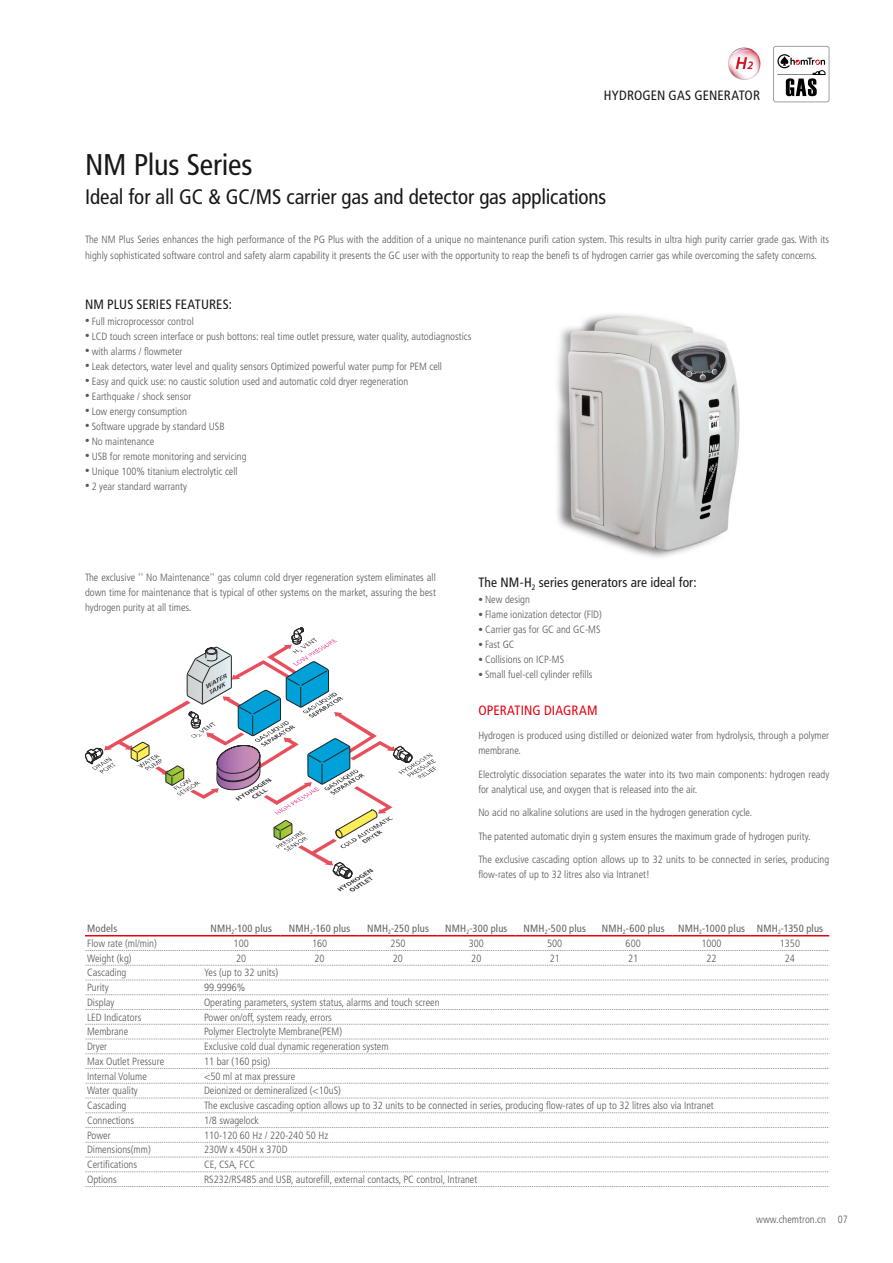
<style>
.page{position:relative;width:893px;height:1263px;background:#fff}
.page>*{position:absolute;margin:0;border:0;box-sizing:border-box;transform-origin:0 0}
.t1{font:condensed 30px "Frutiger LT Std";letter-spacing:-.005em;color:#191817}
.t2{font:condensed 21px "Frutiger LT Std";letter-spacing:-.005em;color:#191817}
.t3{font:condensed 13.5px "Frutiger LT Std";letter-spacing:.01em;color:#191817}
.t4{font:condensed 13.5px "Frutiger LT Std";letter-spacing:.01em;color:#e50012}
.t5{font:300 condensed 10.5px/15px "Frutiger LT Std";color:#595757}
.t6{font:condensed 10.5px "Frutiger LT Std";letter-spacing:.015em;color:#616060}
</style>
<div class="page">
<div style="left:773px;top:46px;width:56px;height:56px;border:1px solid #9fa0a0;border-radius:2px"></div>
<svg style="left:777px;top:54px;width:48px;height:42px"></svg>
<hr style="left:85px;top:935px;width:117px;height:1px;background:#e60012">
<hr style="left:202px;top:935px;width:78px;height:1px;background:#e60012">
<hr style="left:280px;top:935px;width:79px;height:1px;background:#e60012">
<hr style="left:359px;top:935px;width:78px;height:1px;background:#e60012">
<hr style="left:437px;top:935px;width:79px;height:1px;background:#e60012">
<hr style="left:516px;top:935px;width:78px;height:1px;background:#e60012">
<hr style="left:594px;top:935px;width:78px;height:1px;background:#e60012">
<hr style="left:672px;top:935px;width:79px;height:1px;background:#e60012">
<hr style="left:751px;top:935px;width:78px;height:1px;background:#e60012">
<svg style="left:85px;top:950px;width:745px;height:1px"></svg>
<svg style="left:85px;top:965px;width:745px;height:1px"></svg>
<svg style="left:85px;top:980px;width:745px;height:1px"></svg>
<svg style="left:85px;top:994px;width:745px;height:1px"></svg>
<svg style="left:85px;top:1009px;width:745px;height:1px"></svg>
<svg style="left:85px;top:1024px;width:745px;height:1px"></svg>
<svg style="left:85px;top:1039px;width:745px;height:1px"></svg>
<svg style="left:85px;top:1053px;width:745px;height:1px"></svg>
<svg style="left:85px;top:1068px;width:745px;height:1px"></svg>
<svg style="left:85px;top:1083px;width:745px;height:1px"></svg>
<svg style="left:85px;top:1098px;width:745px;height:1px"></svg>
<svg style="left:85px;top:1112px;width:745px;height:1px"></svg>
<svg style="left:85px;top:1127px;width:745px;height:1px"></svg>
<svg style="left:85px;top:1142px;width:745px;height:1px"></svg>
<svg style="left:85px;top:1157px;width:745px;height:1px"></svg>
<svg style="left:85px;top:1171px;width:745px;height:1px"></svg>
<svg style="left:85px;top:1186px;width:745px;height:1px"></svg>
<img style="left:557px;top:314px;width:183px;height:244px">
<svg style="left:85px;top:627px;width:351px;height:265px"></svg>
<img style="left:728px;top:47px;width:32px;height:33px">
<p class="t3" style="left:604px;top:88px;width:158px">HYDROGEN GAS GENERATOR</p>
<h1 class="t1" style="left:85px;top:147px;width:169px">NM Plus Series</h1>
<h2 class="t2" style="left:85px;top:185px;width:523px">Ideal for all GC &amp; GC/MS carrier gas and detector gas applications</h2>
<p class="t5" style="left:85px;top:232px;width:746px">The NM Plus Series enhances the high performance of the PG Plus with the addition of a unique no maintenance purifi cation system. This results in ultra high purity carrier grade gas. With its highly sophisticated software control and safety alarm capability it presents the GC user with the opportunity to reap the benefi ts of hydrogen carrier gas while overcoming the safety concerns.</p>
<p class="t3" style="left:85px;top:296px;width:148px">NM PLUS SERIES FEATURES:</p>
<p class="t5" style="left:85px;top:313px;width:110px"><sup>●</sup> Full microprocessor control</p>
<p class="t5" style="left:85px;top:328px;width:388px"><sup>●</sup> LCD touch screen interface or push bottons: real time outlet pressure, water quality, autodiagnostics</p>
<p class="t5" style="left:85px;top:343px;width:99px"><sup>●</sup> with alarms / flowmeter</p>
<p class="t5" style="left:85px;top:358px;width:359px"><sup>●</sup> Leak detectors, water level and quality sensors Optimized powerful water pump for PEM cell</p>
<p class="t5" style="left:85px;top:373px;width:325px"><sup>●</sup> Easy and quick use: no caustic solution used and automatic cold dryer regeneration</p>
<p class="t5" style="left:85px;top:388px;width:108px"><sup>●</sup> Earthquake / shock sensor</p>
<p class="t5" style="left:85px;top:403px;width:103px"><sup>●</sup> Low energy consumption</p>
<p class="t5" style="left:85px;top:418px;width:141px"><sup>●</sup> Software upgrade by standard USB</p>
<p class="t5" style="left:85px;top:433px;width:71px"><sup>●</sup> No maintenance</p>
<p class="t5" style="left:85px;top:448px;width:163px"><sup>●</sup> USB for remote monitoring and servicing</p>
<p class="t5" style="left:85px;top:463px;width:154px"><sup>●</sup> Unique 100% titanium electrolytic cell</p>
<p class="t5" style="left:85px;top:478px;width:103px"><sup>●</sup> 2 year standard warranty</p>
<p class="t5" style="left:85px;top:570px;width:352px;text-align:justify">The exclusive '' No Maintenance'' gas column cold dryer regeneration system eliminates all down time for maintenance that is typical of other systems on the market, assuring the best hydrogen purity at all times.</p>
<p class="t3" style="left:478px;top:575px;width:220px">The NM-H<sub>2</sub> series generators are ideal for:</p>
<p class="t5" style="left:478px;top:592px;width:53px"><sup>●</sup> New design</p>
<p class="t5" style="left:478px;top:607px;width:125px"><sup>●</sup> Flame ionization detector (FlD)</p>
<p class="t5" style="left:478px;top:622px;width:124px"><sup>●</sup> Carrier gas for GC and GC-MS</p>
<p class="t5" style="left:478px;top:637px;width:38px"><sup>●</sup> Fast GC</p>
<p class="t5" style="left:478px;top:652px;width:87px"><sup>●</sup> Collisions on ICP-MS</p>
<p class="t5" style="left:478px;top:667px;width:116px"><sup>●</sup> Small fuel-cell cylinder refills</p>
<p class="t4" style="left:478px;top:703px;width:121px">OPERATING DIAGRAM</p>
<p class="t5" style="left:478px;top:728px;width:352px">Hydrogen is produced using distilled or deionized water from hydrolysis, through a polymer membrane.</p>
<p class="t5" style="left:478px;top:767px;width:352px">Electrolytic dissociation separates the water into its two main components: hydrogen ready for analytical use, and oxygen that is released into the air.</p>
<p class="t5" style="left:478px;top:805px;width:275px">No acid no alkaline solutions are used in the hydrogen generation cycle.</p>
<p class="t5" style="left:478px;top:829px;width:334px">The patented automatic dryin g system ensures the maximum grade of hydrogen purity.</p>
<p class="t5" style="left:478px;top:852px;width:352px">The exclusive cascading option allows up to 32 units to be connected in series, producing flow-rates of up to 32 litres also via Intranet!</p>
<p class="t6" style="left:87px;top:922px;width:32px">Models</p>
<p class="t6" style="left:210px;top:922px;width:63px">NMH<sub>2</sub>-100 plus</p>
<p class="t6" style="left:289px;top:922px;width:63px">NMH<sub>2</sub>-160 plus</p>
<p class="t6" style="left:367px;top:922px;width:63px">NMH<sub>2</sub>-250 plus</p>
<p class="t6" style="left:445px;top:922px;width:64px">NMH<sub>2</sub>-300 plus</p>
<p class="t6" style="left:524px;top:922px;width:64px">NMH<sub>2</sub>-500 plus</p>
<p class="t6" style="left:602px;top:922px;width:64px">NMH<sub>2</sub>-600 plus</p>
<p class="t6" style="left:678px;top:922px;width:147px">NMH<sub>2</sub>-1000 plus NMH<sub>2</sub>-1350 plus</p>
<p class="t5" style="left:87px;top:936px;width:71px">Flow rate (ml/min)</p>
<p class="t5" style="left:234px;top:936px;width:17px">100</p>
<p class="t5" style="left:312px;top:936px;width:17px">160</p>
<p class="t5" style="left:390px;top:936px;width:17px">250</p>
<p class="t5" style="left:469px;top:936px;width:17px">300</p>
<p class="t5" style="left:547px;top:936px;width:17px">500</p>
<p class="t5" style="left:626px;top:936px;width:17px">600</p>
<p class="t5" style="left:701px;top:936px;width:22px">1000</p>
<p class="t5" style="left:780px;top:936px;width:22px">1350</p>
<p class="t5" style="left:87px;top:951px;width:46px">Weight (kg)</p>
<p class="t5" style="left:236px;top:951px;width:12px">20</p>
<p class="t5" style="left:314px;top:951px;width:12px">20</p>
<p class="t5" style="left:393px;top:951px;width:12px">20</p>
<p class="t5" style="left:471px;top:951px;width:12px">20</p>
<p class="t5" style="left:550px;top:951px;width:12px">21</p>
<p class="t5" style="left:628px;top:951px;width:12px">21</p>
<p class="t5" style="left:706px;top:951px;width:12px">22</p>
<p class="t5" style="left:785px;top:951px;width:12px">24</p>
<p class="t5" style="left:87px;top:965px;width:41px">Cascading</p>
<p class="t5" style="left:204px;top:965px;width:76px">Yes (up to 32 units)</p>
<p class="t5" style="left:87px;top:980px;width:23px">Purity</p>
<p class="t5" style="left:204px;top:980px;width:43px">99.9996%</p>
<p class="t5" style="left:87px;top:995px;width:29px">Display</p>
<p class="t5" style="left:204px;top:995px;width:237px">Operating parameters, system status, alarms and touch screen</p>
<p class="t5" style="left:87px;top:1010px;width:56px">LED Indicators</p>
<p class="t5" style="left:204px;top:1010px;width:129px">Power on/off, system ready, errors</p>
<p class="t5" style="left:87px;top:1024px;width:43px">Membrane</p>
<p class="t5" style="left:204px;top:1024px;width:140px">Polymer Electrolyte Membrane(PEM)</p>
<p class="t5" style="left:87px;top:1039px;width:22px">Dryer</p>
<p class="t5" style="left:204px;top:1039px;width:186px">Exclusive cold dual dynamic regeneration system</p>
<p class="t5" style="left:87px;top:1054px;width:79px">Max Outlet Pressure</p>
<p class="t5" style="left:204px;top:1054px;width:68px">11 bar (160 psig)</p>
<p class="t5" style="left:87px;top:1069px;width:61px">Internal Volume</p>
<p class="t5" style="left:204px;top:1069px;width:93px">&lt;50 ml at max pressure</p>
<p class="t5" style="left:87px;top:1083px;width:52px">Water quality</p>
<p class="t5" style="left:204px;top:1083px;width:138px">Deionized or demineralized (&lt;10uS)</p>
<p class="t5" style="left:87px;top:1098px;width:41px">Cascading</p>
<p class="t5" style="left:204px;top:1098px;width:511px">The exclusive cascading option allows up to 32 units to be connected in series, producing flow-rates of up to 32 litres also via Intranet</p>
<p class="t5" style="left:87px;top:1113px;width:49px">Connections</p>
<p class="t5" style="left:204px;top:1113px;width:56px">1/8 swagelock</p>
<p class="t5" style="left:87px;top:1128px;width:25px">Power</p>
<p class="t5" style="left:204px;top:1128px;width:126px">110-120 60 Hz / 220-240 50 Hz</p>
<p class="t5" style="left:87px;top:1142px;width:65px">Dimensions(mm)</p>
<p class="t5" style="left:204px;top:1142px;width:85px">230W x 450H x 370D</p>
<p class="t5" style="left:87px;top:1157px;width:51px">Certifications</p>
<p class="t5" style="left:204px;top:1157px;width:53px">CE, CSA, FCC</p>
<p class="t5" style="left:87px;top:1172px;width:31px">Options</p>
<p class="t5" style="left:204px;top:1172px;width:275px">RS232/RS485 and USB, autorefill, external contacts, PC control, Intranet</p>
<p class="t5" style="left:756px;top:1212px;width:93px">www.chemtron.cn 07</p>
</div>
